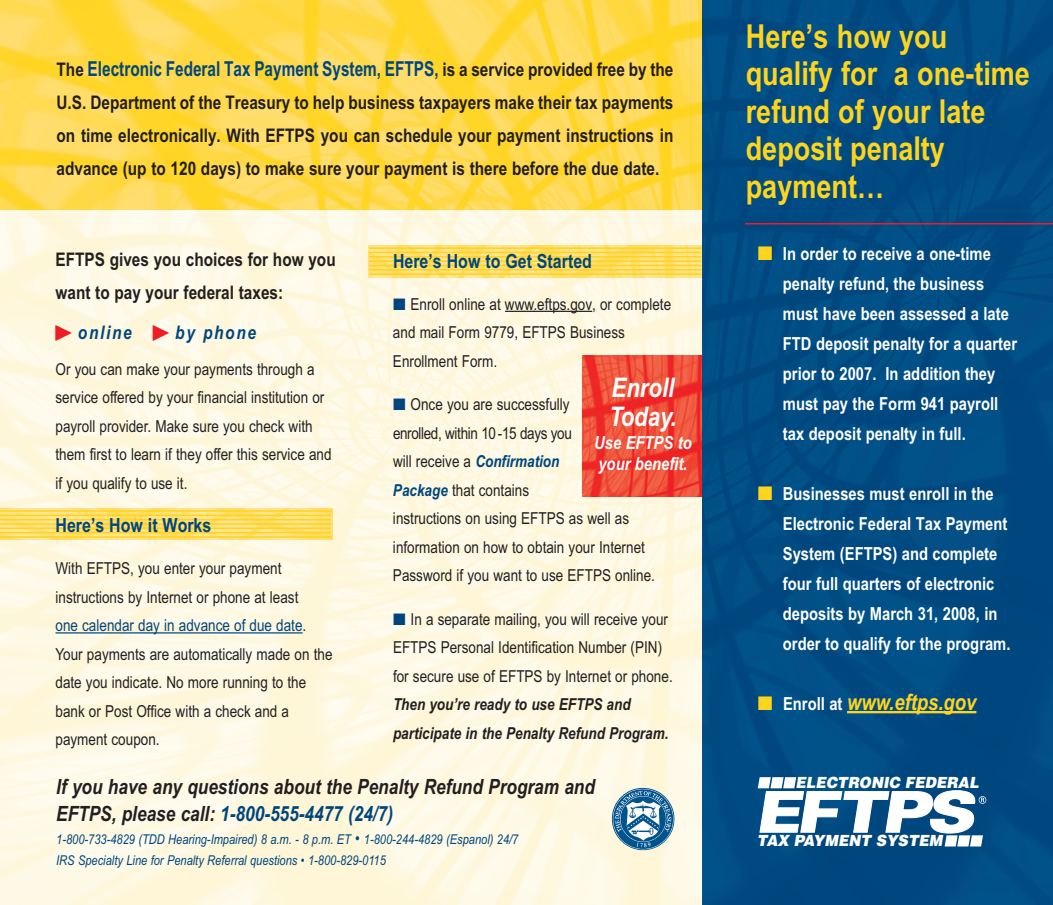
<style>
.page{position:relative;width:1053px;height:905px;background:#fff}
.page>*{position:absolute;margin:0;border:0;box-sizing:border-box;transform-origin:0 0}
.t1{font:700 33px/37.5px "Arial Narrow";color:#fed41d}
.t2{font:italic 700 27px/28.5px "Arial Narrow";color:#fff}
.t3{font:italic 700 22.5px "Arial Narrow";color:#fed41d}
.t4{font:italic 700 21px/27px "Arial Narrow";color:#231f20}
.t5{font:700 20.7px "Arial Narrow";color:#00467e;scale:.91 1}
.t6{font:700 19.5px "Arial Narrow";color:#00467e}
.t7{font:700 18.75px/33px "Arial Narrow";color:#231f20;text-align:justify}
.t8{font:italic 700 18.75px "Arial Narrow";letter-spacing:.09em;color:#00467e}
.t9{font:700 18px/30px "Arial Narrow";color:#fff}
.t10{font:italic 700 18px/21.6px "Arial Narrow";color:#fff}
.t11{font:16.5px/28.5px "Arial Narrow";color:#231f20}
.t12{font:italic 900 15.45px "Helvetica";color:#fff;scale:.94 1}
.t13{font:italic 13.5px/21px "Arial Narrow";color:#00467e}
.s1{font-size:18.75px;color:#231f20}
.s2{font-family:"Carta";font-weight:400;font-style:normal;font-size:15px;color:#ee1e24}
.s3{color:#00467e}
.s4{font-weight:700;font-style:italic;color:#00467e}
.s5{font-weight:700;font-style:italic}
.s6{font-size:16.5px}
.s7{color:#fed41d}
.s8{font-style:normal;font-size:18px;color:#fff}
</style>
<div class="page">
<img style="left:0;top:209px;width:702px;height:695px">
<img style="left:0;top:0;width:702px;height:209px">
<img style="left:369px;top:245px;width:333px;height:32px">
<img style="left:0;top:508px;width:332px;height:32px">
<hr style="left:0;top:510px;width:331px;height:2px;background:#fed41d">
<hr style="left:0;top:514px;width:331px;height:2px;background:#fed41d">
<hr style="left:0;top:519px;width:331px;height:1px;background:#fed41d">
<hr style="left:0;top:523px;width:331px;height:1px;background:#fed41d">
<hr style="left:0;top:527px;width:331px;height:2px;background:#fed41d">
<hr style="left:0;top:532px;width:331px;height:1px;background:#fed41d">
<hr style="left:0;top:536px;width:331px;height:1px;background:#fed41d">
<hr style="left:369px;top:247px;width:332px;height:2px;background:#fed41d">
<hr style="left:369px;top:252px;width:332px;height:1px;background:#fed41d">
<hr style="left:369px;top:256px;width:332px;height:1px;background:#fed41d">
<hr style="left:369px;top:260px;width:332px;height:2px;background:#fed41d">
<hr style="left:369px;top:265px;width:332px;height:1px;background:#fed41d">
<hr style="left:369px;top:269px;width:332px;height:1px;background:#fed41d">
<hr style="left:369px;top:273px;width:332px;height:2px;background:#fed41d">
<hr style="left:56px;top:632px;width:247px;height:1px;background:#00467e">
<svg style="left:505px;top:311px;width:29px;height:1px"></svg>
<hr style="left:534px;top:311px;width:58px;height:1px;background:#231f20">
<svg style="left:611px;top:786px;width:65px;height:65px;background:#84aabf"></svg>
<img style="left:582px;top:355px;width:120px;height:141px">
<div style="left:702px;top:0;width:351px;height:904px;background:#004b83"></div>
<hr style="left:847px;top:711px;width:43px;height:2px;background:#fed41d">
<hr style="left:889px;top:711px;width:87px;height:2px;background:#fed41d">
<hr style="left:745px;top:223px;width:308px;height:1px;background:#ee1e24">
<svg style="left:758px;top:777px;width:228px;height:69px"></svg>
<p class="t5" style="left:57px;top:61px;width:679px"><span class="s1">The</span> Electronic Federal Tax Payment System, EFTPS, <span class="s1">is a service provided free by the</span></p>
<p class="t7" style="left:57px;top:87px;width:618px">U.S. Department of the Treasury to help business taxpayers make their tax payments on time electronically. With EFTPS you can schedule your payment instructions in advance (up to 120 days) to make sure your payment is there before the due date.</p>
<p class="t7" style="left:56px;top:245px;width:282px">EFTPS gives you choices for how you want to pay your federal taxes:</p>
<p class="t8" style="left:56px;top:325px;width:202px"><span class="s2">-</span> online <span class="s2">-</span> by phone</p>
<p class="t11" style="left:56px;top:356px;width:278px">Or you can make your payments through a service offered by your financial institution or payroll provider. Make sure you check with them first to learn if they offer this service and if you qualify to use it.</p>
<p class="t6" style="left:56px;top:518px;width:157px">Here’s How it Works</p>
<p class="t11" style="left:55px;top:555px;width:279px">With EFTPS, you enter your payment instructions by Internet or phone at least<br><span class="s3">one calendar day in advance of due date</span>.<br>Your payments are automatically made on the date you indicate. No more running to the bank or Post Office with a check and a payment coupon.</p>
<p class="t6" style="left:393px;top:254px;width:201px">Here’s How to Get Started</p>
<p class="t11" style="left:393px;top:291px;width:280px"><span class="s3">■</span> Enroll online at www.eftps.gov, or complete and mail Form 9779, EFTPS Business<br>Enrollment Form.</p>
<p class="t11" style="left:393px;top:391px;width:264px"><span class="s3">■</span> Once you are successfully<br>enrolled, within 10 -15 days you<br>will receive a <span class="s4">Confirmation<br>Package</span> that contains<br>instructions on using EFTPS as well as information on how to obtain your Internet<br>Password if you want to use EFTPS online.</p>
<p class="t11" style="left:393px;top:606px;width:281px"><span class="s3">■</span> In a separate mailing, you will receive your EFTPS Personal Identification Number (PIN) for secure use of EFTPS by Internet or phone.<br><span class="s5">Then you’re ready to use EFTPS and participate in the Penalty Refund Program.</span></p>
<p class="t4" style="left:56px;top:775px;width:540px">If you have any questions about the Penalty Refund Program and<br>EFTPS, please call: <span class="s3">1-800-555-4477 (24/7)</span></p>
<p class="t13" style="left:56px;top:830px;width:464px">1-800-733-4829 (TDD Hearing-Impaired) 8 a.m. - 8 p.m. ET <span class="s6">•</span> 1-800-244-4829 (Espanol) 24/7<br>IRS Specialty Line for Penalty Referral questions • 1-800-829-0115</p>
<p class="t2" style="left:609px;top:376px;width:69px">Enroll<br>Today.</p>
<p class="t10" style="left:594px;top:433px;width:99px">Use EFTPS to your benefit.</p>
<p class="t1" style="left:746px;top:21px;width:286px">Here’s how you qualify for a one-time refund of your late deposit penalty payment…</p>
<p class="t9" style="left:783px;top:240px;width:236px;text-indent:-25px"><span class="s7">■</span> In order to receive a one-time penalty refund, the business must have been assessed a late<br>FTD deposit penalty for a quarter prior to 2007. In addition they must pay the Form 941 payroll tax deposit penalty in full.</p>
<p class="t9" style="left:783px;top:480px;width:229px;text-indent:-25px"><span class="s7">■</span> Businesses must enroll in the<br>Electronic Federal Tax Payment<br>System (EFTPS) and complete four full quarters of electronic deposits by March 31, 2008, in order to qualify for the program.</p>
<p class="t3" style="left:758px;top:693px;width:220px">■ <span class="s8">Enroll at</span> www.eftps.gov</p>
<p class="t12" style="left:795px;top:777px;width:199px">ELECTRONIC FEDERAL</p>
<p class="t12" style="left:757px;top:835px;width:201px">TAX PAYMENT SYSTEM</p>
</div>
